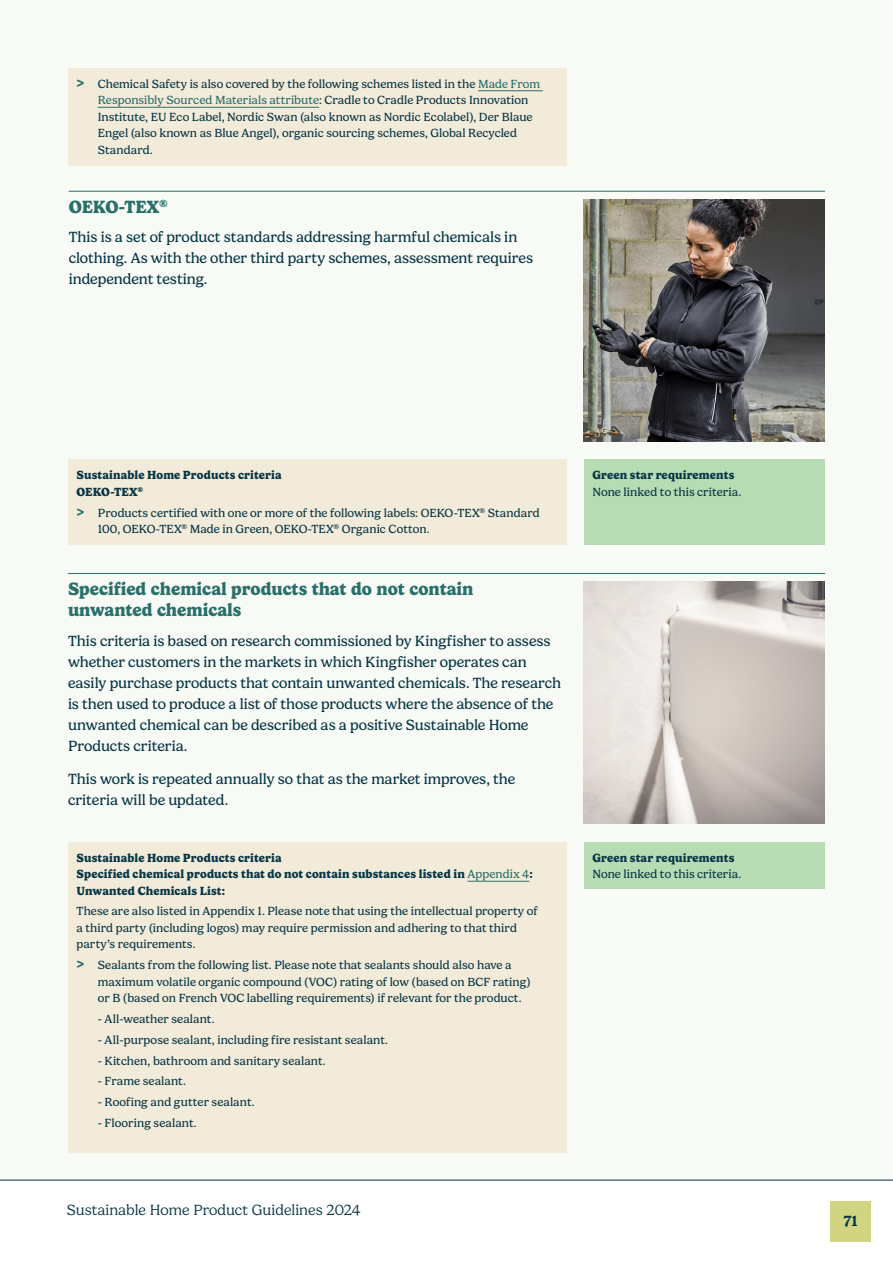
<style>
.page{position:relative;width:893px;height:1263px;background:#fff}
.page>*{position:absolute;margin:0;border:0;box-sizing:border-box;transform-origin:0 0}
.Heading{font:700 18px/21px "Gelica";color:#2a6f69}
.Body_copy{font:15px/21px "Gelica";letter-spacing:-.005em;color:#083646}
.t1{font:300 15px "Gelica";color:#083646}
.t2{font:600 15px "Gelica";color:#083646}
.Smaller_SHP_and_Green_star_text{font:12px/16.5px "Gelica";letter-spacing:.005em;color:#083646}
.Smaller_SHP_and_Green_star_text-2{font:700 12px/16.5px "Gelica";letter-spacing:.01em;color:#083646}
.s1{font-weight:700;font-size:15px;color:#2a6f69}
.s2{color:#2a6f69}
.s3{font-weight:400;color:#2a6f69}
.s4{font-weight:700}
</style>
<div class="page">
<div style="left:0;top:0;width:893px;height:1180px;background:#f8faf6"></div>
<div style="left:68px;top:460px;width:499px;height:85px;background:#f3ebd9"></div>
<hr style="left:69px;top:191px;width:756px;height:1px;background:#2a6f69">
<img style="left:584px;top:199px;width:241px;height:243px">
<div style="left:68px;top:68px;width:499px;height:98px;background:#f3ebd9"></div>
<hr style="left:478px;top:90px;width:65px;height:1px;background:#2a6f69">
<hr style="left:98px;top:107px;width:221px;height:1px;background:#2a6f69">
<div style="left:584px;top:460px;width:241px;height:85px;background:#b7dcb4"></div>
<div style="left:584px;top:842px;width:241px;height:47px;background:#b7dcb4"></div>
<div style="left:68px;top:842px;width:499px;height:310px;background:#f3ebd9"></div>
<hr style="left:467px;top:881px;width:62px;height:1px;background:#2a6f69">
<hr style="left:68px;top:573px;width:757px;height:1px;background:#2a6f69">
<img style="left:584px;top:581px;width:241px;height:243px">
<hr style="left:0;top:1180px;width:893px;height:1px;background:#083646">
<div style="left:830px;top:1201px;width:41px;height:41px;background:#d1d582"></div>
<p class="Smaller_SHP_and_Green_star_text" style="left:98px;top:76px;width:444px;text-indent:-21px"><span class="s1">&gt;</span> Chemical Safety is also covered by the following schemes listed in the <span class="s2">Made From Responsibly Sourced Materials attribute</span>: Cradle to Cradle Products Innovation Institute, EU Eco Label, Nordic Swan (also known as Nordic Ecolabel), Der Blaue Engel (also known as Blue Angel), organic sourcing schemes, Global Recycled Standard.</p>
<p class="Heading" style="left:69px;top:196px;width:101px">OEKO-TEX<sup>®</sup></p>
<p class="Body_copy" style="left:69px;top:227px;width:466px">This is a set of product standards addressing harmful chemicals in clothing. As with the other third party schemes, assessment requires independent testing.</p>
<p class="Smaller_SHP_and_Green_star_text-2" style="left:77px;top:467px;width:207px">Sustainable Home Products criteria<br>OEKO-TEX<sup>®</sup></p>
<p class="Smaller_SHP_and_Green_star_text" style="left:98px;top:504px;width:443px;text-indent:-21px"><span class="s1">&gt;</span> Products certified with one or more of the following labels: OEKO-TEX<sup>®</sup> Standard<br>100, OEKO-TEX<sup>®</sup> Made in Green, OEKO-TEX<sup>®</sup> Organic Cotton.</p>
<p class="Heading" style="left:68px;top:578px;width:407px">Specified chemical products that do not contain unwanted chemicals</p>
<p class="Body_copy" style="left:68px;top:630px;width:495px">This criteria is based on research commissioned by Kingfisher to assess whether customers in the markets in which Kingfisher operates can easily purchase products that contain unwanted chemicals. The research is then used to produce a list of those products where the absence of the unwanted chemical can be described as a positive Sustainable Home Products criteria.</p>
<p class="Body_copy" style="left:68px;top:769px;width:449px">This work is repeated annually so that as the market improves, the criteria will be updated.</p>
<p class="Smaller_SHP_and_Green_star_text-2" style="left:77px;top:849px;width:458px">Sustainable Home Products criteria<br>Specified chemical products that do not contain substances listed in <span class="s3">Appendix 4</span>:<br>Unwanted Chemicals List:</p>
<p class="Smaller_SHP_and_Green_star_text" style="left:77px;top:903px;width:463px">These are also listed in Appendix 1. Please note that using the intellectual property of a third party (including logos) may require permission and adhering to that third party’s requirements.</p>
<p class="Smaller_SHP_and_Green_star_text" style="left:98px;top:957px;width:435px;text-indent:-21px"><span class="s1">&gt;</span> Sealants from the following list. Please note that sealants should also have a maximum volatile organic compound (VOC) rating of low (based on BCF rating) or B (based on French VOC labelling requirements) if relevant for the product.</p>
<p class="Smaller_SHP_and_Green_star_text" style="left:98px;top:1011px;width:118px">- All-weather sealant.</p>
<p class="Smaller_SHP_and_Green_star_text" style="left:98px;top:1031px;width:292px">- All-purpose sealant, including fire resistant sealant.</p>
<p class="Smaller_SHP_and_Green_star_text" style="left:98px;top:1052px;width:229px">- Kitchen, bathroom and sanitary sealant.</p>
<p class="Smaller_SHP_and_Green_star_text" style="left:98px;top:1073px;width:90px">- Frame sealant.</p>
<p class="Smaller_SHP_and_Green_star_text" style="left:98px;top:1094px;width:158px">- Roofing and gutter sealant.</p>
<p class="Smaller_SHP_and_Green_star_text" style="left:98px;top:1114px;width:100px">- Flooring sealant.</p>
<p class="t1" style="left:67px;top:1202px;width:295px">Sustainable Home Product Guidelines 2024</p>
<p class="Smaller_SHP_and_Green_star_text" style="left:592px;top:467px;width:150px"><span class="s4">Green star requirements<br></span>None linked to this criteria.</p>
<p class="Smaller_SHP_and_Green_star_text" style="left:592px;top:849px;width:150px"><span class="s4">Green star requirements<br></span>None linked to this criteria.</p>
<p class="t2" style="left:844px;top:1212px;width:15px">71</p>
</div>
